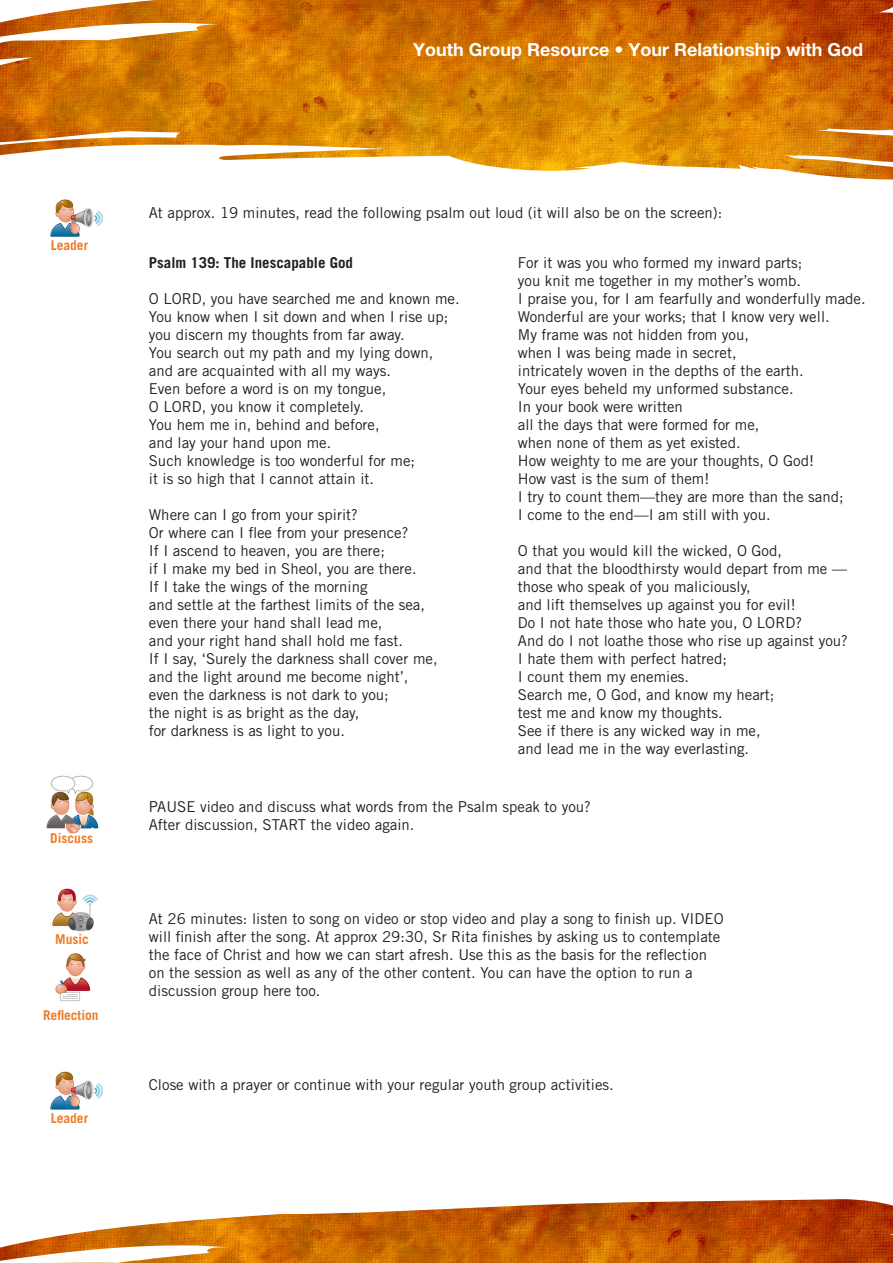
<style>
.page{position:relative;width:893px;height:1263px;background:#fff}
.page>*{position:absolute;margin:0;border:0;box-sizing:border-box;transform-origin:0 0}
.t1{font:700 18px "Helvetica Neue";color:#fff}
.t2{font:15px/18px "Trade Gothic LT Std";color:#231f20}
.t3{font:700 15px "Trade Gothic LT Std";color:#231f20}
.t4{font:700 13.5px "Trade Gothic LT Std";color:#ed7c29}
</style>
<div class="page">
<img style="left:0;top:0;width:893px;height:180px">
<img style="left:0;top:1199px;width:893px;height:64px">
<img style="left:55px;top:953px;width:36px;height:48px">
<img style="left:50px;top:199px;width:53px;height:38px">
<img style="left:50px;top:1071px;width:53px;height:39px">
<img style="left:52px;top:888px;width:46px;height:44px">
<img style="left:46px;top:775px;width:53px;height:59px">
<p class="t1" style="left:413px;top:38px;width:451px">Youth Group Resource • Your Relationship with God</p>
<p class="t4" style="left:51px;top:237px;width:39px">Leader</p>
<p class="t4" style="left:50px;top:830px;width:44px">Discuss</p>
<p class="t4" style="left:55px;top:931px;width:35px">Music</p>
<p class="t4" style="left:43px;top:1007px;width:57px">Reflection</p>
<p class="t4" style="left:51px;top:1109px;width:39px">Leader</p>
<p class="t2" style="left:149px;top:203px;width:575px">At approx. 19 minutes, read the following psalm out loud (it will also be on the screen):</p>
<p class="t3" style="left:149px;top:253px;width:206px">Psalm 139: The Inescapable God</p>
<p class="t2" style="left:149px;top:289px;width:312px">O LORD, you have searched me and known me.</p>
<p class="t2" style="left:149px;top:307px;width:301px">You know when I sit down and when I rise up;</p>
<p class="t2" style="left:149px;top:325px;width:257px">you discern my thoughts from far away.</p>
<p class="t2" style="left:149px;top:343px;width:286px">You search out my path and my lying down,</p>
<p class="t2" style="left:149px;top:361px;width:244px">and are acquainted with all my ways.</p>
<p class="t2" style="left:149px;top:379px;width:239px">Even before a word is on my tongue,</p>
<p class="t2" style="left:149px;top:397px;width:217px">O LORD, you know it completely.</p>
<p class="t2" style="left:149px;top:415px;width:232px">You hem me in, behind and before,</p>
<p class="t2" style="left:149px;top:433px;width:184px">and lay your hand upon me.</p>
<p class="t2" style="left:149px;top:451px;width:268px">Such knowledge is too wonderful for me;</p>
<p class="t2" style="left:149px;top:469px;width:227px">it is so high that I cannot attain it.</p>
<p class="t2" style="left:149px;top:505px;width:211px">Where can I go from your spirit?</p>
<p class="t2" style="left:149px;top:523px;width:261px">Or where can I flee from your presence?</p>
<p class="t2" style="left:149px;top:541px;width:238px">If I ascend to heaven, you are there;</p>
<p class="t2" style="left:149px;top:559px;width:269px">if I make my bed in Sheol, you are there.</p>
<p class="t2" style="left:149px;top:577px;width:220px">If I take the wings of the morning</p>
<p class="t2" style="left:149px;top:595px;width:278px">and settle at the farthest limits of the sea,</p>
<p class="t2" style="left:149px;top:613px;width:235px">even there your hand shall lead me,</p>
<p class="t2" style="left:149px;top:631px;width:256px">and your right hand shall hold me fast.</p>
<p class="t2" style="left:149px;top:649px;width:290px">If I say, ‘Surely the darkness shall cover me,</p>
<p class="t2" style="left:149px;top:667px;width:261px">and the light around me become night’,</p>
<p class="t2" style="left:149px;top:685px;width:241px">even the darkness is not dark to you;</p>
<p class="t2" style="left:149px;top:703px;width:212px">the night is as bright as the day,</p>
<p class="t2" style="left:149px;top:721px;width:198px">for darkness is as light to you.</p>
<p class="t2" style="left:518px;top:253px;width:286px">For it was you who formed my inward parts;</p>
<p class="t2" style="left:518px;top:271px;width:285px">you knit me together in my mother’s womb.</p>
<p class="t2" style="left:518px;top:289px;width:349px">I praise you, for I am fearfully and wonderfully made.</p>
<p class="t2" style="left:518px;top:307px;width:313px">Wonderful are your works; that I know very well.</p>
<p class="t2" style="left:518px;top:325px;width:233px">My frame was not hidden from you,</p>
<p class="t2" style="left:518px;top:343px;width:220px">when I was being made in secret,</p>
<p class="t2" style="left:518px;top:361px;width:287px">intricately woven in the depths of the earth.</p>
<p class="t2" style="left:518px;top:379px;width:277px">Your eyes beheld my unformed substance.</p>
<p class="t2" style="left:518px;top:397px;width:166px">In your book were written</p>
<p class="t2" style="left:518px;top:415px;width:243px">all the days that were formed for me,</p>
<p class="t2" style="left:518px;top:433px;width:224px">when none of them as yet existed.</p>
<p class="t2" style="left:518px;top:451px;width:298px">How weighty to me are your thoughts, O God!</p>
<p class="t2" style="left:518px;top:469px;width:193px">How vast is the sum of them!</p>
<p class="t2" style="left:518px;top:487px;width:327px">I try to count them—they are more than the sand;</p>
<p class="t2" style="left:518px;top:505px;width:254px">I come to the end—I am still with you.</p>
<p class="t2" style="left:518px;top:541px;width:266px">O that you would kill the wicked, O God,</p>
<p class="t2" style="left:518px;top:559px;width:331px">and that the bloodthirsty would depart from me —</p>
<p class="t2" style="left:518px;top:577px;width:235px">those who speak of you maliciously,</p>
<p class="t2" style="left:518px;top:595px;width:279px">and lift themselves up against you for evil!</p>
<p class="t2" style="left:518px;top:613px;width:286px">Do I not hate those who hate you, O LORD?</p>
<p class="t2" style="left:518px;top:631px;width:331px">And do I not loathe those who rise up against you?</p>
<p class="t2" style="left:518px;top:649px;width:211px">I hate them with perfect hatred;</p>
<p class="t2" style="left:518px;top:667px;width:173px">I count them my enemies.</p>
<p class="t2" style="left:518px;top:685px;width:258px">Search me, O God, and know my heart;</p>
<p class="t2" style="left:518px;top:703px;width:206px">test me and know my thoughts.</p>
<p class="t2" style="left:518px;top:721px;width:244px">See if there is any wicked way in me,</p>
<p class="t2" style="left:518px;top:739px;width:233px">and lead me in the way everlasting.</p>
<p class="t2" style="left:149px;top:797px;width:443px">PAUSE video and discuss what words from the Psalm speak to you?<br>After discussion, START the video again.</p>
<p class="t2" style="left:149px;top:910px;width:576px">At 26 minutes: listen to song on video or stop video and play a song to finish up. VIDEO will finish after the song. At approx 29:30, Sr Rita finishes by asking us to contemplate the face of Christ and how we can start afresh. Use this as the basis for the reflection on the session as well as any of the other content. You can have the option to run a discussion group here too.</p>
<p class="t2" style="left:149px;top:1076px;width:466px">Close with a prayer or continue with your regular youth group activities.</p>
</div>
